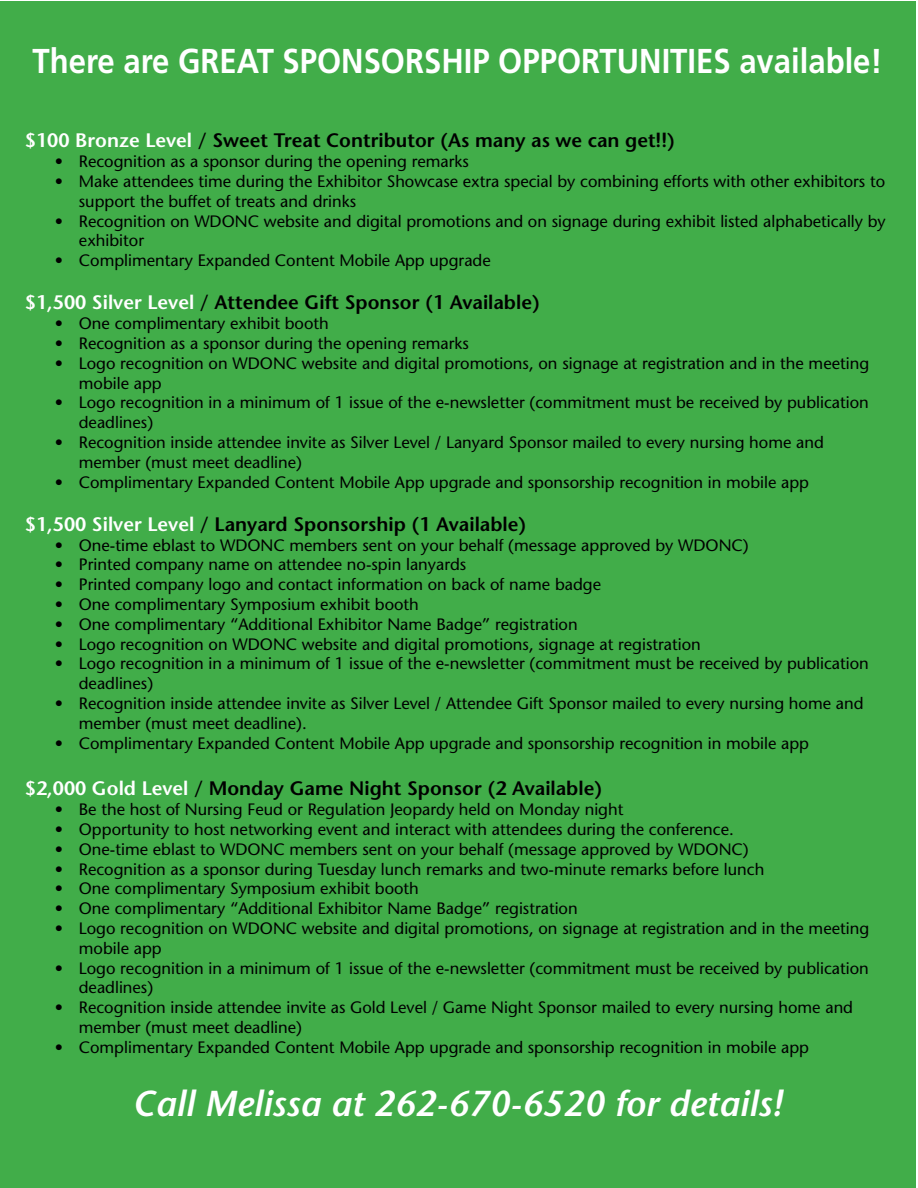
<style>
.page{position:relative;width:918px;height:1188px;background:#fff}
.page>*{position:absolute;margin:0;border:0;box-sizing:border-box;transform-origin:0 0}
.t1{font:italic 600 36px "Stone Sans";color:#fff}
.t2{font:700 34.5px "Frutiger";color:#fff;scale:.9 1}
.t3{font:600 19.5px "Stone Sans";color:#000}
.t4{font:16.5px/19.8px "Stone Sans";color:#000}
.s1{color:#fff}
</style>
<div class="page">
<div style="left:0;top:1px;width:916px;height:1186px;background:#41ad49"></div>
<h2 class="t2" style="left:33px;top:41px;width:946px">There are GREAT SPONSORSHIP OPPORTUNITIES available!</h2>
<p class="t3" style="left:25px;top:129px;width:652px"><span class="s1">$100 Bronze Level</span> / Sweet Treat Contributor (As many as we can get!!)</p>
<p class="t4" style="left:55px;top:152px;width:416px">• Recognition as a sponsor during the opening remarks</p>
<p class="t4" style="left:79px;top:171px;width:808px;text-indent:-24px">• Make attendees time during the Exhibitor Showcase extra special by combining efforts with other exhibitors to support the buffet of treats and drinks</p>
<p class="t4" style="left:79px;top:211px;width:808px;text-indent:-24px">• Recognition on WDONC website and digital promotions and on signage during exhibit listed alphabetically by exhibitor</p>
<p class="t4" style="left:55px;top:251px;width:437px">• Complimentary Expanded Content Mobile App upgrade</p>
<p class="t3" style="left:25px;top:291px;width:517px"><span class="s1">$1,500 Silver Level</span> / Attendee Gift Sponsor (1 Available)</p>
<p class="t4" style="left:55px;top:314px;width:276px">• One complimentary exhibit booth</p>
<p class="t4" style="left:55px;top:333px;width:416px">• Recognition as a sponsor during the opening remarks</p>
<p class="t4" style="left:79px;top:353px;width:792px;text-indent:-24px">• Logo recognition on WDONC website and digital promotions, on signage at registration and in the meeting mobile app</p>
<p class="t4" style="left:79px;top:393px;width:792px;text-indent:-24px">• Logo recognition in a minimum of 1 issue of the e-newsletter (commitment must be received by publication deadlines)</p>
<p class="t4" style="left:79px;top:432px;width:747px;text-indent:-24px">• Recognition inside attendee invite as Silver Level / Lanyard Sponsor mailed to every nursing home and member (must meet deadline)</p>
<p class="t4" style="left:55px;top:472px;width:756px">• Complimentary Expanded Content Mobile App upgrade and sponsorship recognition in mobile app</p>
<p class="t3" style="left:25px;top:512px;width:503px"><span class="s1">$1,500 Silver Level</span> / Lanyard Sponsorship (1 Available)</p>
<p class="t4" style="left:55px;top:535px;width:695px">• One-time eblast to WDONC members sent on your behalf (message approved by WDONC)</p>
<p class="t4" style="left:55px;top:555px;width:413px">• Printed company name on attendee no-spin lanyards</p>
<p class="t4" style="left:55px;top:575px;width:548px">• Printed company logo and contact information on back of name badge</p>
<p class="t4" style="left:55px;top:594px;width:366px">• One complimentary Symposium exhibit booth</p>
<p class="t4" style="left:55px;top:614px;width:524px">• One complimentary “Additional Exhibitor Name Badge” registration</p>
<p class="t4" style="left:55px;top:634px;width:648px">• Logo recognition on WDONC website and digital promotions, signage at registration</p>
<p class="t4" style="left:79px;top:654px;width:792px;text-indent:-24px">• Logo recognition in a minimum of 1 issue of the e-newsletter (commitment must be received by publication deadlines)</p>
<p class="t4" style="left:79px;top:693px;width:786px;text-indent:-24px">• Recognition inside attendee invite as Silver Level / Attendee Gift Sponsor mailed to every nursing home and member (must meet deadline).</p>
<p class="t4" style="left:55px;top:733px;width:756px">• Complimentary Expanded Content Mobile App upgrade and sponsorship recognition in mobile app</p>
<p class="t3" style="left:25px;top:777px;width:579px"><span class="s1">$2,000 Gold Level</span> / Monday Game Night Sponsor (2 Available)</p>
<p class="t4" style="left:55px;top:800px;width:570px">• Be the host of Nursing Feud or Regulation Jeopardy held on Monday night</p>
<p class="t4" style="left:55px;top:819px;width:681px">• Opportunity to host networking event and interact with attendees during the conference.</p>
<p class="t4" style="left:55px;top:839px;width:695px">• One-time eblast to WDONC members sent on your behalf (message approved by WDONC)</p>
<p class="t4" style="left:55px;top:859px;width:711px">• Recognition as a sponsor during Tuesday lunch remarks and two-minute remarks before lunch</p>
<p class="t4" style="left:55px;top:879px;width:366px">• One complimentary Symposium exhibit booth</p>
<p class="t4" style="left:55px;top:899px;width:524px">• One complimentary “Additional Exhibitor Name Badge” registration</p>
<p class="t4" style="left:79px;top:918px;width:792px;text-indent:-24px">• Logo recognition on WDONC website and digital promotions, on signage at registration and in the meeting mobile app</p>
<p class="t4" style="left:79px;top:958px;width:792px;text-indent:-24px">• Logo recognition in a minimum of 1 issue of the e-newsletter (commitment must be received by publication deadlines)</p>
<p class="t4" style="left:79px;top:998px;width:776px;text-indent:-24px">• Recognition inside attendee invite as Gold Level / Game Night Sponsor mailed to every nursing home and member (must meet deadline)</p>
<p class="t4" style="left:55px;top:1037px;width:756px">• Complimentary Expanded Content Mobile App upgrade and sponsorship recognition in mobile app</p>
<h1 class="t1" style="left:133px;top:1082px;width:651px">Call Melissa at 262-670-6520 for details!</h1>
</div>
